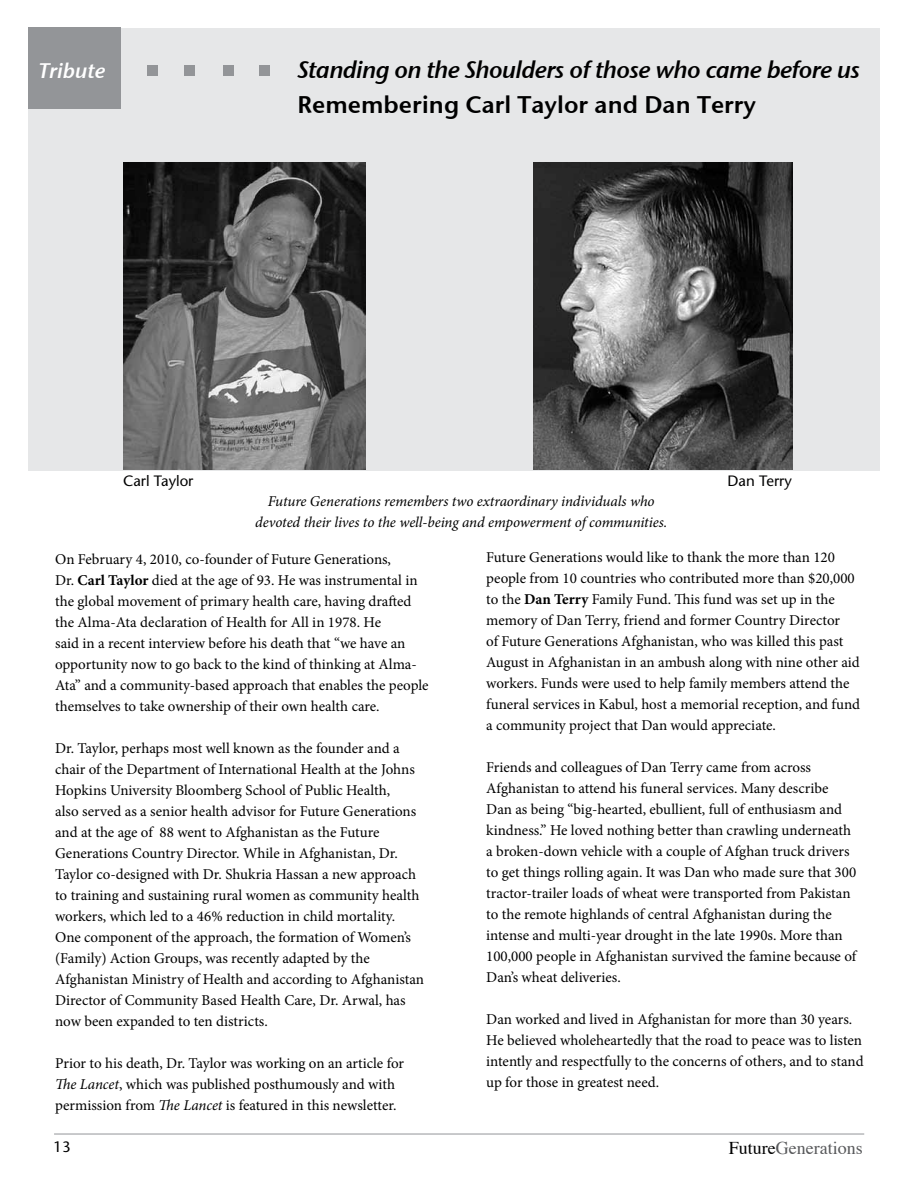
<style>
.page{position:relative;width:918px;height:1188px;background:#fff}
.page>*{position:absolute;margin:0;border:0;box-sizing:border-box;transform-origin:0 0}
.t1{font:24px "Stone Sans Sem ITCTT Semi Ita";letter-spacing:-.025em;color:#000}
.t2{font:24px "Stone Sans Sem ITCTT Semi";color:#000}
.t3{font:21px "Stone Sans Sem ITCTT Semi Ita";color:#fff}
.t4{font:18px "Times";color:#58595b}
.t5{font:15px/21px "Minion Pro";color:#000}
.t6{font:italic 15px/21px "Minion Pro";letter-spacing:-.01em;color:#000;text-align:center}
.t7{font:500 15px "Stone Sans Std";color:#000}
.s1{font-weight:700}
.s2{font-style:italic}
.s3{color:#000}
</style>
<div class="page">
<div style="left:28px;top:28px;width:852px;height:443px;background:#e6e7e8"></div>
<hr style="left:54px;top:1134px;width:810px;height:1px;background:#939598">
<div style="left:147px;top:66px;width:10px;height:10px;background:#939598"></div>
<div style="left:184px;top:66px;width:11px;height:10px;background:#939598"></div>
<div style="left:223px;top:66px;width:11px;height:10px;background:#939598"></div>
<div style="left:259px;top:66px;width:11px;height:10px;background:#939598"></div>
<img style="left:123px;top:163px;width:242px;height:306px">
<img style="left:534px;top:162px;width:258px;height:307px">
<div style="left:28px;top:27px;width:93px;height:82px;background:#939598"></div>
<h2 class="t3" style="left:39px;top:54px;width:68px">Tribute</h2>
<h1 class="t1" style="left:297px;top:50px;width:564px">Standing on the Shoulders of those who came before us</h1>
<h1 class="t2" style="left:297px;top:85px;width:460px">Remembering Carl Taylor and Dan Terry</h1>
<p class="t7" style="left:123px;top:472px;width:72px">Carl Taylor</p>
<p class="t7" style="left:728px;top:472px;width:66px">Dan Terry</p>
<p class="t6" style="left:255px;top:491px;width:414px">Future Generations remembers two extraordinary individuals who devoted their lives to the well-being and empowerment of communities.</p>
<p class="t5" style="left:55px;top:549px;width:375px">On February 4, 2010, co-founder of Future Generations,<br>Dr. <span class="s1">Carl Taylor</span> died at the age of 93. He was instrumental in the global movement of primary health care, having drafted the Alma-Ata declaration of Health for All in 1978. He<br>said in a recent interview before his death that “we have an opportunity now to go back to the kind of thinking at Alma-Ata” and a community-based approach that enables the people themselves to take ownership of their own health care.</p>
<p class="t5" style="left:55px;top:738px;width:370px">Dr. Taylor, perhaps most well known as the founder and a chair of the Department of International Health at the Johns Hopkins University Bloomberg School of Public Health,<br>also served as a senior health advisor for Future Generations and at the age of 88 went to Afghanistan as the Future Generations Country Director. While in Afghanistan, Dr.<br>Taylor co-designed with Dr. Shukria Hassan a new approach to training and sustaining rural women as community health workers, which led to a 46% reduction in child mortality.<br>One component of the approach, the formation of Women’s (Family) Action Groups, was recently adapted by the Afghanistan Ministry of Health and according to Afghanistan Director of Community Based Health Care, Dr. Arwal, has now been expanded to ten districts.</p>
<p class="t5" style="left:55px;top:1053px;width:350px">Prior to his death, Dr. Taylor was working on an article for<br><span class="s2">The Lancet</span>, which was published posthumously and with permission from <span class="s2">The Lancet</span> is featured in this newsletter.</p>
<p class="t5" style="left:486px;top:547px;width:375px">Future Generations would like to thank the more than 120 people from 10 countries who contributed more than $20,000 to the <span class="s1">Dan Terry</span> Family Fund. This fund was set up in the memory of Dan Terry, friend and former Country Director<br>of Future Generations Afghanistan, who was killed this past August in Afghanistan in an ambush along with nine other aid workers. Funds were used to help family members attend the funeral services in Kabul, host a memorial reception, and fund a community project that Dan would appreciate.</p>
<p class="t5" style="left:486px;top:757px;width:372px">Friends and colleagues of Dan Terry came from across Afghanistan to attend his funeral services. Many describe Dan as being “big-hearted, ebullient, full of enthusiasm and kindness.” He loved nothing better than crawling underneath a broken-down vehicle with a couple of Afghan truck drivers to get things rolling again. It was Dan who made sure that 300 tractor-trailer loads of wheat were transported from Pakistan to the remote highlands of central Afghanistan during the intense and multi-year drought in the late 1990s. More than 100,000 people in Afghanistan survived the famine because of Dan’s wheat deliveries.</p>
<p class="t5" style="left:486px;top:1009px;width:379px">Dan worked and lived in Afghanistan for more than 30 years.<br>He believed wholeheartedly that the road to peace was to listen intently and respectfully to the concerns of others, and to stand up for those in greatest need.</p>
<p class="t7" style="left:54px;top:1138px;width:19px">13</p>
<p class="t4" style="left:729px;top:1131px;width:135px"><span class="s3">Future</span>Generations</p>
</div>
